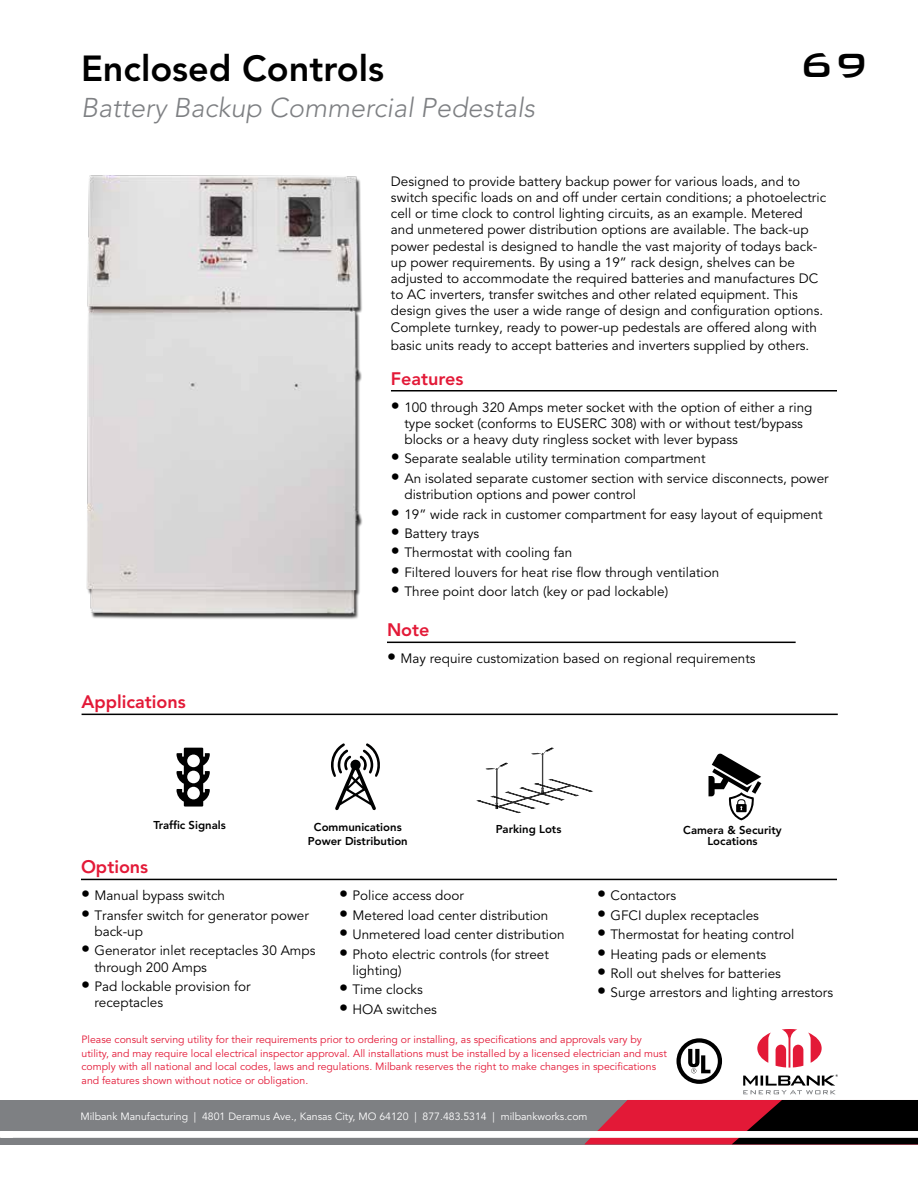
<style>
.page{position:relative;width:918px;height:1188px;background:#fff}
.page>*{position:absolute;margin:0;border:0;box-sizing:border-box;transform-origin:0 0}
.t1{font:700 45px "AG Bank Gothic Pln";color:#000}
.t2{font:800 36px "Avenir LT Std";color:#000}
.t3{font:italic 300 27px "Avenir LT Std";color:#7e8083}
.t4{font:800 18px "Avenir LT Std";color:#e31937}
.t5{font:13.5px/16.2px "Avenir LT Std";color:#000}
.t6{font:800 11.4px/10.9px "Avenir LT Std";color:#000;text-align:center}
.t7{font:10.5px/13.5px "Avenir LT Std";color:#e31937}
.t8{font:10.5px "Avenir LT Std";color:#fff}
.s1{font-family:"Helvetica Neue LT Std";font-size:18px}
</style>
<div class="page">
<div style="left:0;top:1100px;width:918px;height:44px;background:#7e8083"></div>
<svg style="left:585px;top:1100px;width:333px;height:44px;background:#701422"></svg>
<div style="left:0;top:1131px;width:918px;height:7px;background:#fff"></div>
<svg style="left:676px;top:1038px;width:46px;height:46px"></svg>
<svg style="left:757px;top:1029px;width:65px;height:39px"></svg>
<svg style="left:743px;top:1074px;width:95px;height:20px"></svg>
<hr style="left:82px;top:714px;width:756px;height:1px;background:#000">
<hr style="left:391px;top:390px;width:446px;height:2px;background:#000">
<hr style="left:81px;top:879px;width:756px;height:1px;background:#000">
<hr style="left:387px;top:642px;width:409px;height:1px;background:#000">
<img style="left:86px;top:175px;width:344px;height:444px">
<svg style="left:177px;top:748px;width:33px;height:59px"></svg>
<svg style="left:477px;top:748px;width:116px;height:65px"></svg>
<svg style="left:331px;top:743px;width:49px;height:67px"></svg>
<svg style="left:709px;top:753px;width:52px;height:67px"></svg>
<h2 class="t2" style="left:81px;top:47px;width:305px">Enclosed Controls</h2>
<h3 class="t3" style="left:81px;top:92px;width:456px">Battery Backup Commercial Pedestals</h3>
<h1 class="t1" style="left:799px;top:43px;width:71px">69</h1>
<p class="t5" style="left:391px;top:173px;width:437px">Designed to provide battery backup power for various loads, and to switch specific loads on and off under certain conditions; a photoelectric cell or time clock to control lighting circuits, as an example. Metered and unmetered power distribution options are available. The back-up power pedestal is designed to handle the vast majority of todays back&shy;up power requirements. By using a 19” rack design, shelves can be adjusted to accommodate the required batteries and manufactures DC to AC inverters, transfer switches and other related equipment. This design gives the user a wide range of design and configuration options.<br>Complete turnkey, ready to power-up pedestals are offered along with</p>
<p class="t5" style="left:391px;top:337px;width:420px">basic units ready to accept batteries and inverters supplied by others.</p>
<h3 class="t4" style="left:391px;top:368px;width:74px">Features</h3>
<p class="t5" style="left:404px;top:399px;width:409px;text-indent:-14px"><span class="s1">•</span> 100 through 320 Amps meter socket with the option of either a ring type socket (conforms to EUSERC 308) with or without test/bypass blocks or a heavy duty ringless socket with lever bypass</p>
<p class="t5" style="left:391px;top:451px;width:316px"><span class="s1">•</span> Separate sealable utility termination compartment</p>
<p class="t5" style="left:404px;top:471px;width:426px;text-indent:-14px"><span class="s1">•</span> An isolated separate customer section with service disconnects, power distribution options and power control</p>
<p class="t5" style="left:391px;top:506px;width:433px"><span class="s1">•</span> 19” wide rack in customer compartment for easy layout of equipment</p>
<p class="t5" style="left:391px;top:526px;width:90px"><span class="s1">•</span> Battery trays</p>
<p class="t5" style="left:391px;top:545px;width:183px"><span class="s1">•</span> Thermostat with cooling fan</p>
<p class="t5" style="left:391px;top:564px;width:330px"><span class="s1">•</span> Filtered louvers for heat rise flow through ventilation</p>
<p class="t5" style="left:391px;top:584px;width:279px"><span class="s1">•</span> Three point door latch (key or pad lockable)</p>
<h3 class="t4" style="left:82px;top:691px;width:106px">Applications</h3>
<h3 class="t4" style="left:387px;top:619px;width:44px">Note</h3>
<p class="t5" style="left:387px;top:651px;width:370px"><span class="s1">•</span> May require customization based on regional requirements</p>
<p class="t6" style="left:153px;top:820px;width:74px">Traffic Signals</p>
<p class="t6" style="left:314px;top:821px;width:89px">Communications</p>
<p class="t6" style="left:496px;top:823px;width:67px">Parking Lots</p>
<p class="t6" style="left:308px;top:836px;width:101px">Power Distribution</p>
<p class="t6" style="left:683px;top:825px;width:100px">Camera &amp; Security<br>Locations</p>
<h3 class="t4" style="left:81px;top:856px;width:69px">Options</h3>
<p class="t5" style="left:81px;top:888px;width:146px"><span class="s1">•</span> Manual bypass switch</p>
<p class="t5" style="left:94px;top:907px;width:216px;text-indent:-14px"><span class="s1">•</span> Transfer switch for generator power back-up</p>
<p class="t5" style="left:94px;top:943px;width:222px;text-indent:-14px"><span class="s1">•</span> Generator inlet receptacles 30 Amps through 200 Amps</p>
<p class="t5" style="left:94px;top:979px;width:157px;text-indent:-14px"><span class="s1">•</span> Pad lockable provision for receptacles</p>
<p class="t5" style="left:339px;top:888px;width:127px"><span class="s1">•</span> Police access door</p>
<p class="t5" style="left:339px;top:907px;width:211px"><span class="s1">•</span> Metered load center distribution</p>
<p class="t5" style="left:339px;top:927px;width:227px"><span class="s1">•</span> Unmetered load center distribution</p>
<p class="t5" style="left:352px;top:946px;width:198px;text-indent:-14px"><span class="s1">•</span> Photo electric controls (for street lighting)</p>
<p class="t5" style="left:339px;top:982px;width:85px"><span class="s1">•</span> Time clocks</p>
<p class="t5" style="left:339px;top:1001px;width:100px"><span class="s1">•</span> HOA switches</p>
<p class="t5" style="left:597px;top:888px;width:81px"><span class="s1">•</span> Contactors</p>
<p class="t5" style="left:597px;top:907px;width:164px"><span class="s1">•</span> GFCI duplex receptacles</p>
<p class="t5" style="left:597px;top:927px;width:199px"><span class="s1">•</span> Thermostat for heating control</p>
<p class="t5" style="left:597px;top:946px;width:171px"><span class="s1">•</span> Heating pads or elements</p>
<p class="t5" style="left:597px;top:966px;width:185px"><span class="s1">•</span> Roll out shelves for batteries</p>
<p class="t5" style="left:597px;top:985px;width:238px"><span class="s1">•</span> Surge arrestors and lighting arrestors</p>
<p class="t7" style="left:82px;top:1033px;width:587px">Please consult serving utility for their requirements prior to ordering or installing, as specifications and approvals vary by utility, and may require local electrical inspector approval. All installations must be installed by a licensed electrician and must comply with all national and local codes, laws and regulations. Milbank reserves the right to make changes in specifications and features shown without notice or obligation.</p>
<p class="t8" style="left:80px;top:1110px;width:509px">Milbank Manufacturing | 4801 Deramus Ave., Kansas City, MO 64120 | 877.483.5314 | milbankworks.com</p>
</div>
